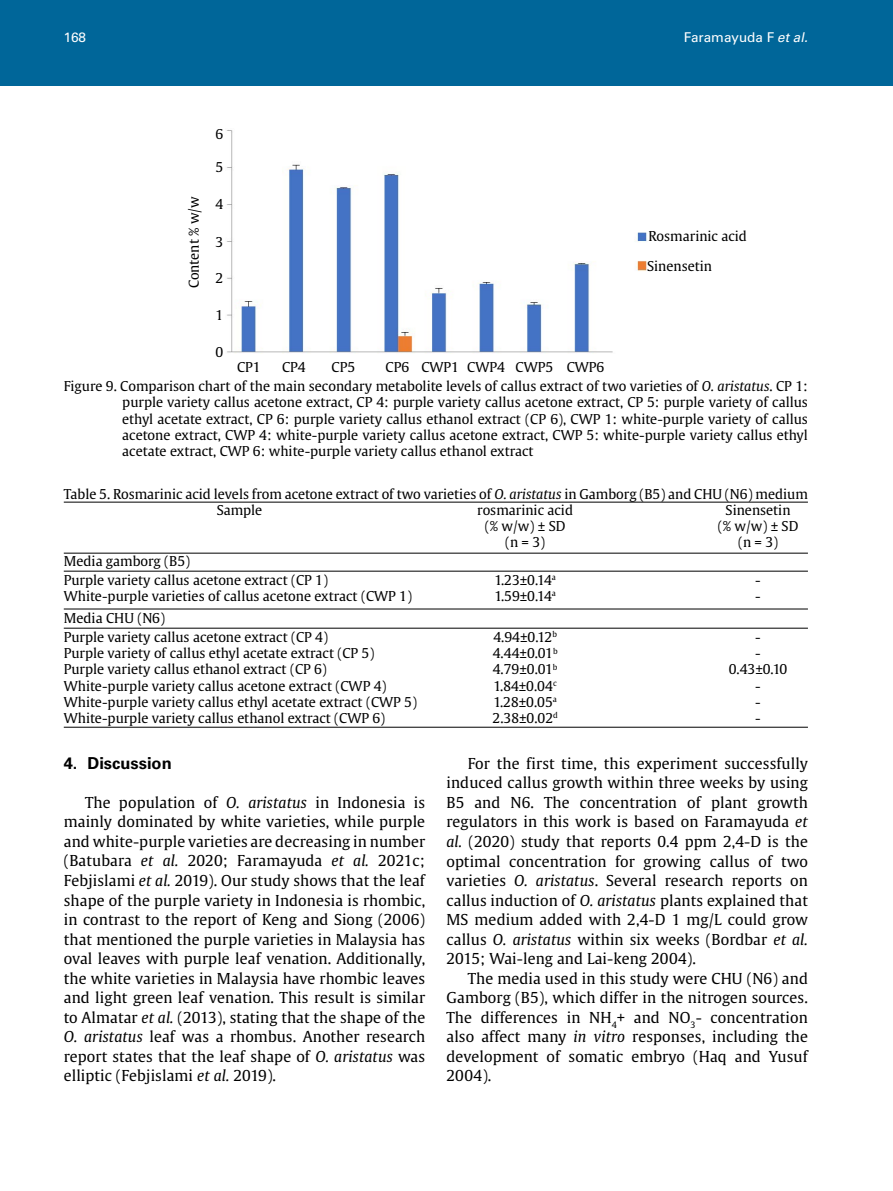
<style>
.page{position:relative;width:893px;height:1191px;background:#fff}
.page>*{position:absolute;margin:0;border:0;box-sizing:border-box;transform-origin:0 0}
.t1{font:700 16.5px "Univers LT Std";color:#000}
.t2{font:15px/19.5px "Gulliver";letter-spacing:.005em;color:#000;text-align:justify}
.t3{font:13.5px/16.2px "Gulliver";color:#000}
.t4{font:13.5px "Univers LT Std";color:#fff}
.s1{font-style:italic}
</style>
<div class="page">
<img style="left:226px;top:130px;width:421px;height:223px">
<div style="left:0;top:0;width:893px;height:85px;background:#069"></div>
<hr style="left:64px;top:502px;width:744px;height:1px;background:#000">
<hr style="left:64px;top:553px;width:744px;height:1px;background:#000">
<hr style="left:64px;top:571px;width:744px;height:1px;background:#000">
<hr style="left:64px;top:628px;width:744px;height:1px;background:#000">
<hr style="left:64px;top:727px;width:744px;height:1px;background:#000">
<hr style="left:64px;top:608px;width:744px;height:1px;background:#000">
<p class="t4" style="left:64px;top:30px;width:24px">168</p>
<p class="t4" style="left:684px;top:30px;width:129px">Faramayuda F <span class="s1">etal.</span></p>
<p class="t3" style="left:215px;top:126px;width:9px">6</p>
<p class="t3" style="left:186px;top:288px;width:94px;rotate:-90deg">Content % w/w</p>
<p class="t3" style="left:215px;top:159px;width:9px">5</p>
<p class="t3" style="left:215px;top:196px;width:9px">4</p>
<p class="t3" style="left:215px;top:234px;width:9px">3</p>
<p class="t3" style="left:215px;top:270px;width:9px">2</p>
<p class="t3" style="left:215px;top:307px;width:9px">1</p>
<p class="t3" style="left:215px;top:343px;width:9px">0</p>
<p class="t3" style="left:237px;top:358px;width:25px">CP1</p>
<p class="t3" style="left:282px;top:358px;width:25px">CP4</p>
<p class="t3" style="left:332px;top:358px;width:25px">CP5</p>
<p class="t3" style="left:386px;top:358px;width:220px">CP6 CWP1 CWP4 CWP5 CWP6</p>
<p class="t3" style="left:647px;top:221px;width:101px;line-height:29.7px">Rosmarinic acid<br>Sinensetin</p>
<p class="t3" style="left:122px;top:378px;width:687px;text-align:justify;text-indent:-58px">Figure 9. Comparison chart of the main secondary metabolite levels of callus extract of two varieties of <span class="s1">O. aristatus</span>. CP 1: purple variety callus acetone extract, CP 4: purple variety callus acetone extract, CP 5: purple variety of callus ethyl acetate extract, CP 6: purple variety callus ethanol extract (CP 6), CWP 1: white-purple variety of callus acetone extract, CWP 4: white-purple variety callus acetone extract, CWP 5: white-purple variety callus ethyl acetate extract, CWP 6: white-purple variety callus ethanol extract</p>
<p class="t3" style="left:64px;top:486px;width:746px">Table 5. Rosmarinic acid levels from acetone extract of two varieties of <span class="s1">O. aristatus</span> in Gamborg (B5) and CHU (N6) medium</p>
<p class="t3" style="left:217px;top:502px;width:47px">Sample</p>
<p class="t3" style="left:477px;top:502px;width:97px;text-align:center">rosmarinic acid (% w/w) ± SD (n = 3)</p>
<p class="t3" style="left:494px;top:571px;width:63px">1.23±0.14<sup>a<br></sup>1.59±0.14<sup>a</sup></p>
<p class="t3" style="left:492px;top:629px;width:67px;text-align:justify">4.94±0.12<sup>b </sup>4.44±0.01<sup>b </sup>4.79±0.01<sup>b </sup>1.84±0.04<sup>c </sup>1.28±0.05<sup>a </sup>2.38±0.02<sup>d</sup></p>
<p class="t3" style="left:718px;top:502px;width:82px;text-align:center">Sinensetin (% w/w) ± SD (n = 3)</p>
<p class="t3" style="left:755px;top:571px;width:7px">- -</p>
<p class="t3" style="left:64px;top:553px;width:128px">Media gamborg (B5)</p>
<p class="t3" style="left:64px;top:571px;width:350px">Purple variety callus acetone extract (CP 1)<br>White-purple varieties of callus acetone extract (CWP 1)</p>
<p class="t3" style="left:64px;top:629px;width:355px">Purple variety callus acetone extract (CP 4)<br>Purple variety of callus ethyl acetate extract (CP 5)<br>Purple variety callus ethanol extract (CP 6)<br>White-purple variety callus acetone extract (CWP 4)<br>White-purple variety callus ethyl acetate extract (CWP 5)<br>White-purple variety callus ethanol extract (CWP 6)</p>
<p class="t3" style="left:64px;top:610px;width:103px">Media CHU (N6)</p>
<p class="t3" style="left:729px;top:629px;width:60px;text-align:center">-<br>-<br>0.43±0.10 -<br>-<br>-</p>
<p class="t1" style="left:64px;top:753px;width:109px">4. Discussion</p>
<p class="t2" style="left:64px;top:792px;width:363px;text-indent:21px">The population of <span class="s1">O. aristatus</span> in Indonesia is mainly dominated by white varieties, while purple and white-purple varieties are decreasing in number (Batubara <span class="s1">et al.</span> 2020; Faramayuda <span class="s1">et al.</span> 2021c; Febjislami <span class="s1">et al.</span> 2019). Our study shows that the leaf shape of the purple variety in Indonesia is rhombic, in contrast to the report of Keng and Siong (2006) that mentioned the purple varieties in Malaysia has oval leaves with purple leaf venation. Additionally, the white varieties in Malaysia have rhombic leaves and light green leaf venation. This result is similar to Almatar <span class="s1">et al.</span> (2013), stating that the shape of the <span class="s1">O. aristatus</span> leaf was a rhombus. Another research report states that the leaf shape of <span class="s1">O. aristatus</span> was elliptic (Febjislami <span class="s1">et al.</span> 2019).</p>
<p class="t2" style="left:446px;top:753px;width:363px;text-indent:21px">For the first time, this experiment successfully induced callus growth within three weeks by using B5 and N6. The concentration of plant growth regulators in this work is based on Faramayuda <span class="s1">et al.</span> (2020) study that reports 0.4 ppm 2,4-D is the optimal concentration for growing callus of two varieties <span class="s1">O. aristatus</span>. Several research reports on callus induction of <span class="s1">O. aristatus</span> plants explained that MS medium added with 2,4-D 1 mg/L could grow callus <span class="s1">O. aristatus</span> within six weeks (Bordbar <span class="s1">et al.<br></span>2015; Wai-leng and Lai-keng 2004).</p>
<p class="t2" style="left:446px;top:968px;width:363px;text-indent:21px">The media used in this study were CHU (N6) and Gamborg (B5), which differ in the nitrogen sources.<br>The differences in NH<sub>4</sub>+ and NO<sub>3</sub>- concentration also affect many <span class="s1">in vitro</span> responses, including the development of somatic embryo (Haq and Yusuf 2004).</p>
</div>
